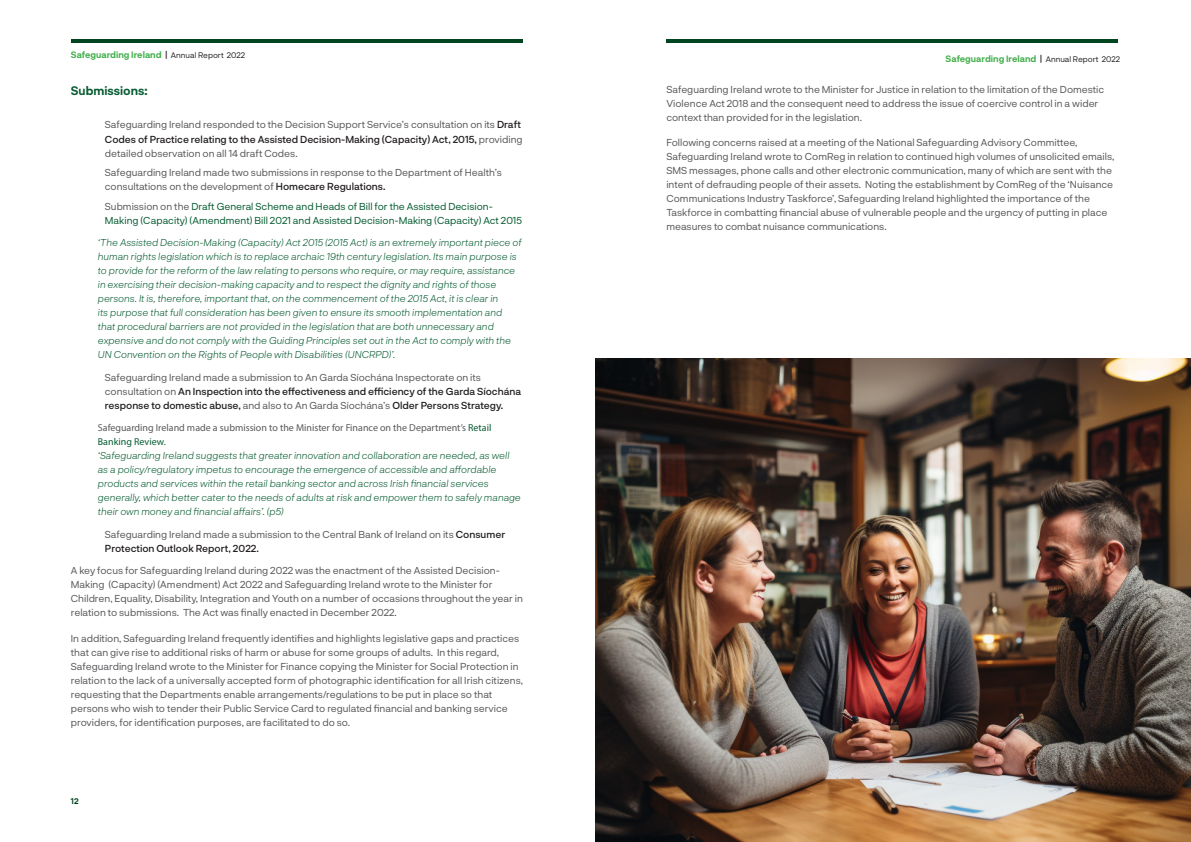
<style>
.page{position:relative;width:1191px;height:842px;background:#fff}
.page>*{position:absolute;margin:0;border:0;box-sizing:border-box;transform-origin:0 0}
.Intro{font:700 12px "Neurial Grotesk";color:#065b31}
.Bodycopy{font:10px/14px "Neurial Grotesk";color:#57585a}
.Bodycopy-2{font:italic 300 10px/14px "Neurial Grotesk";color:#065b31}
.t1{font:10px/14px "Neurial Grotesk";color:#065b31}
.t2{font:700 9px "Neurial Grotesk";color:#40ae49}
.t3{font:700 8px "Neurial Grotesk";color:#004520}
.s1{color:#231f20}
.s2{font-weight:400;font-size:8px;color:#231f20}
.s3{font-weight:500;color:#231f20}
.s4{color:#57585a}
.s5{font-family:"Myriad Pro";font-weight:400;font-style:normal;color:#57585a}
.s6{font-family:"Myriad Pro";font-weight:400;font-style:normal}
</style>
<div class="page">
<hr style="left:71px;top:39px;width:451px;height:4px;background:#004520">
<hr style="left:666px;top:39px;width:452px;height:4px;background:#004520">
<img style="left:595px;top:359px;width:596px;height:483px">
<p class="t2" style="left:71px;top:48px;width:176px">Safeguarding Ireland <span class="s1">|</span> <span class="s2">Annual Report 2022</span></p>
<p class="t2" style="left:945px;top:53px;width:176px">Safeguarding Ireland <span class="s1">|</span> <span class="s2">Annual Report 2022</span></p>
<p class="Intro" style="left:71px;top:82px;width:78px">Submissions:</p>
<p class="Bodycopy" style="left:105px;top:117px;width:419px">Safeguarding Ireland responded to the Decision Support Service’s consultation on its <span class="s3">Draft<br>Codes of Practice relating to the Assisted Decision-Making (Capacity) Act, 2015,</span> providing detailed observation on all 14 draft Codes.</p>
<p class="Bodycopy" style="left:105px;top:165px;width:398px">Safeguarding Ireland made two submissions in response to the Department of Health’s consultations on the development of <span class="s3">Homecare Regulations.</span></p>
<p class="t1" style="left:105px;top:199px;width:418px"><span class="s4">Submission on the</span> Draft General Scheme and Heads of Bill for the Assisted Decision-<br>Making (Capacity) (Amendment) Bill 2021 and Assisted Decision-Making (Capacity) Act 2015</p>
<p class="Bodycopy-2" style="left:98px;top:235px;width:425px">‘The Assisted Decision-Making (Capacity) Act 2015 (2015 Act) is an extremely important piece of human rights legislation which is to replace archaic 19th century legislation. Its main purpose is to provide for the reform of the law relating to persons who require, or may require, assistance in exercising their decision-making capacity and to respect the dignity and rights of those persons. It is, therefore, important that, on the commencement of the 2015 Act, it is clear in<br>its purpose that full consideration has been given to ensure its smooth implementation and that procedural barriers are not provided in the legislation that are both unnecessary and expensive and do not comply with the Guiding Principles set out in the Act to comply with the UN Convention on the Rights of People with Disabilities (UNCRPD)’.</p>
<p class="Bodycopy" style="left:105px;top:370px;width:418px">Safeguarding Ireland made a submission to An Garda Síochána Inspectorate on its consultation on <span class="s3">An Inspection into the effectiveness and efficiency of the Garda Síochána response to domestic abuse,</span> and also to An Garda Síochána’s <span class="s3">Older Persons Strategy.</span></p>
<p class="Bodycopy-2" style="left:98px;top:420px;width:424px"><span class="s5">Safeguarding Ireland made a submission to the Minister for Finance on the Department’s</span> <span class="s6">Retail Banking Review.<br></span>‘Safeguarding Ireland suggests that greater innovation and collaboration are needed, as well as a policy/regulatory impetus to encourage the emergence of accessible and affordable products and services within the retail banking sector and across Irish financial services generally, which better cater to the needs of adults at risk and empower them to safely manage their own money and financial affairs’. (p5)</p>
<p class="Bodycopy" style="left:105px;top:527px;width:402px">Safeguarding Ireland made a submission to the Central Bank of Ireland on its <span class="s3">Consumer<br>Protection Outlook Report, 2022.</span></p>
<p class="Bodycopy" style="left:71px;top:563px;width:453px">A key focus for Safeguarding Ireland during 2022 was the enactment of the Assisted Decision-Making (Capacity) (Amendment) Act 2022 and Safeguarding Ireland wrote to the Minister for Children, Equality, Disability, Integration and Youth on a number of occasions throughout the year in relation to submissions. The Act was finally enacted in December 2022.</p>
<p class="Bodycopy" style="left:71px;top:631px;width:454px">In addition, Safeguarding Ireland frequently identifies and highlights legislative gaps and practices that can give rise to additional risks of harm or abuse for some groups of adults. In this regard, Safeguarding Ireland wrote to the Minister for Finance copying the Minister for Social Protection in relation to the lack of a universally accepted form of photographic identification for all Irish citizens, requesting that the Departments enable arrangements/regulations to be put in place so that persons who wish to tender their Public Service Card to regulated financial and banking service providers, for identification purposes, are facilitated to do so.</p>
<p class="t3" style="left:71px;top:795px;width:9px">12</p>
<p class="Bodycopy" style="left:666px;top:82px;width:439px">Safeguarding Ireland wrote to the Minister for Justice in relation to the limitation of the Domestic<br>Violence Act 2018 and the consequent need to address the issue of coercive control in a wider context than provided for in the legislation.</p>
<p class="Bodycopy" style="left:666px;top:135px;width:449px">Following concerns raised at a meeting of the National Safeguarding Advisory Committee, Safeguarding Ireland wrote to ComReg in relation to continued high volumes of unsolicited emails, SMS messages, phone calls and other electronic communication, many of which are sent with the intent of defrauding people of their assets. Noting the establishment by ComReg of the ‘Nuisance Communications Industry Taskforce’, Safeguarding Ireland highlighted the importance of the Taskforce in combatting financial abuse of vulnerable people and the urgency of putting in place measures to combat nuisance communications.</p>
</div>
